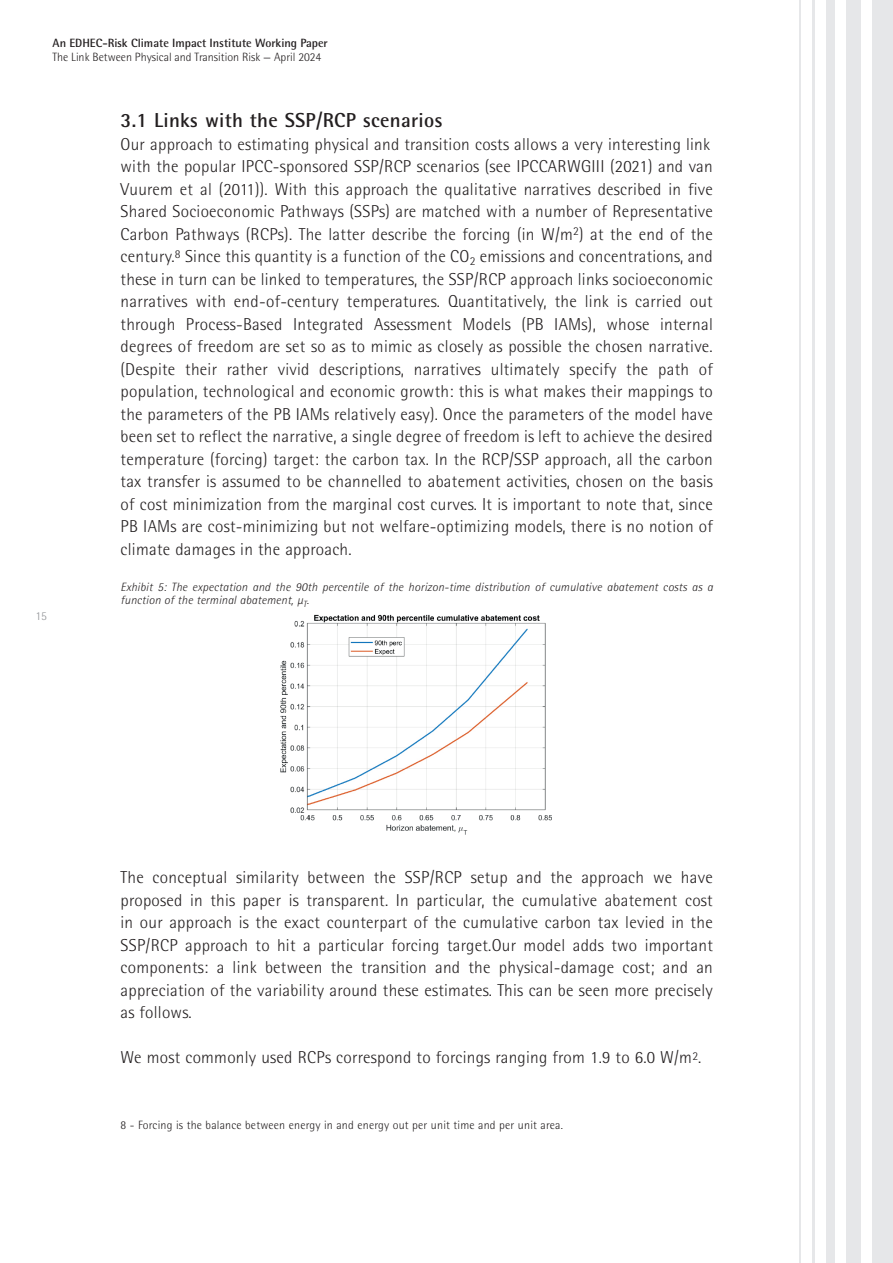
<style>
.page{position:relative;width:893px;height:1263px;background:#fff}
.page>*{position:absolute;margin:0;border:0;box-sizing:border-box;transform-origin:0 0}
.t1{font:700 20.25px "Rotis Semi Sans";letter-spacing:.015em;color:#231f20}
.t2{font:300 17.25px/22.5px "Rotis Semi Sans";letter-spacing:.015em;color:#231f20}
.t3{font:italic 300 12px/13.5px "Rotis Semi Sans";letter-spacing:.015em;color:#231f20}
.t4{font:300 12px "Rotis Semi Sans";letter-spacing:.015em;color:#231f20}
.t5{font:700 12px "Rotis Semi Sans";color:#231f20}
.t6{font:300 12px "Rotis Semi Sans";color:#939598}
</style>
<div class="page">
<img style="left:280px;top:614px;width:272px;height:221px">
<div style="left:826px;top:0;width:9px;height:1263px;background:#e6e7e9"></div>
<hr style="left:812px;top:0;width:3px;height:1263px;background:#e6e7e9">
<hr style="left:799px;top:0;width:2px;height:1263px;background:#e6e7e9">
<div style="left:846px;top:0;width:15px;height:1263px;background:#e6e7e9"></div>
<div style="left:872px;top:0;width:21px;height:1263px;background:#e6e7e9"></div>
<p class="t5" style="left:53px;top:36px;width:277px">An EDHEC-Risk Climate Impact Institute Working Paper</p>
<p class="t4" style="left:53px;top:50px;width:270px">The Link Between Physical and Transition Risk — April 2024</p>
<p class="t6" style="left:36px;top:609px;width:13px">15</p>
<p class="t1" style="left:121px;top:108px;width:324px">3.1 Links with the SSP/RCP scenarios</p>
<p class="t2" style="left:121px;top:133px;width:594px">Our approach to estimating physical and transition costs allows a very interesting link with the popular IPCC-sponsored SSP/RCP scenarios (see IPCCARWGIII (2021) and van Vuurem et al (2011)). With this approach the qualitative narratives described in five Shared Socioeconomic Pathways (SSPs) are matched with a number of Representative Carbon Pathways (RCPs). The latter describe the forcing (in W/m<sup>2</sup>) at the end of the century.<sup>8</sup> Since this quantity is a function of the CO<sub>2</sub> emissions and concentrations, and these in turn can be linked to temperatures, the SSP/RCP approach links socioeconomic narratives with end-of-century temperatures. Quantitatively, the link is carried out through Process-Based Integrated Assessment Models (PB IAMs), whose internal degrees of freedom are set so as to mimic as closely as possible the chosen narrative. (Despite their rather vivid descriptions, narratives ultimately specify the path of population, technological and economic growth: this is what makes their mappings to the parameters of the PB IAMs relatively easy). Once the parameters of the model have been set to reflect the narrative, a single degree of freedom is left to achieve the desired temperature (forcing) target: the carbon tax. In the RCP/SSP approach, all the carbon tax transfer is assumed to be channelled to abatement activities, chosen on the basis of cost minimization from the marginal cost curves. It is important to note that, since PB IAMs are cost-minimizing but not welfare-optimizing models, there is no notion of climate damages in the approach.</p>
<p class="t3" style="left:121px;top:580px;width:594px">Exhibit 5: The expectation and the 90th percentile of the horizon-time distribution of cumulative abatement costs as a function of the terminal abatement, μ<sub>T</sub>.</p>
<p class="t2" style="left:121px;top:866px;width:594px;text-align:justify">The conceptual similarity between the SSP/RCP setup and the approach we have proposed in this paper is transparent. In particular, the cumulative abatement cost in our approach is the exact counterpart of the cumulative carbon tax levied in the SSP/RCP approach to hit a particular forcing target.Our model adds two important components: a link between the transition and the physical-damage cost; and an appreciation of the variability around these estimates. This can be seen more precisely as follows.</p>
<p class="t2" style="left:121px;top:1046px;width:582px">We most commonly used RCPs correspond to forcings ranging from 1.9 to 6.0 W/m<sup>2</sup>.</p>
<p class="t4" style="left:121px;top:1117px;width:444px">8 - Forcing is the balance between energy in and energy out per unit time and per unit area.</p>
</div>
